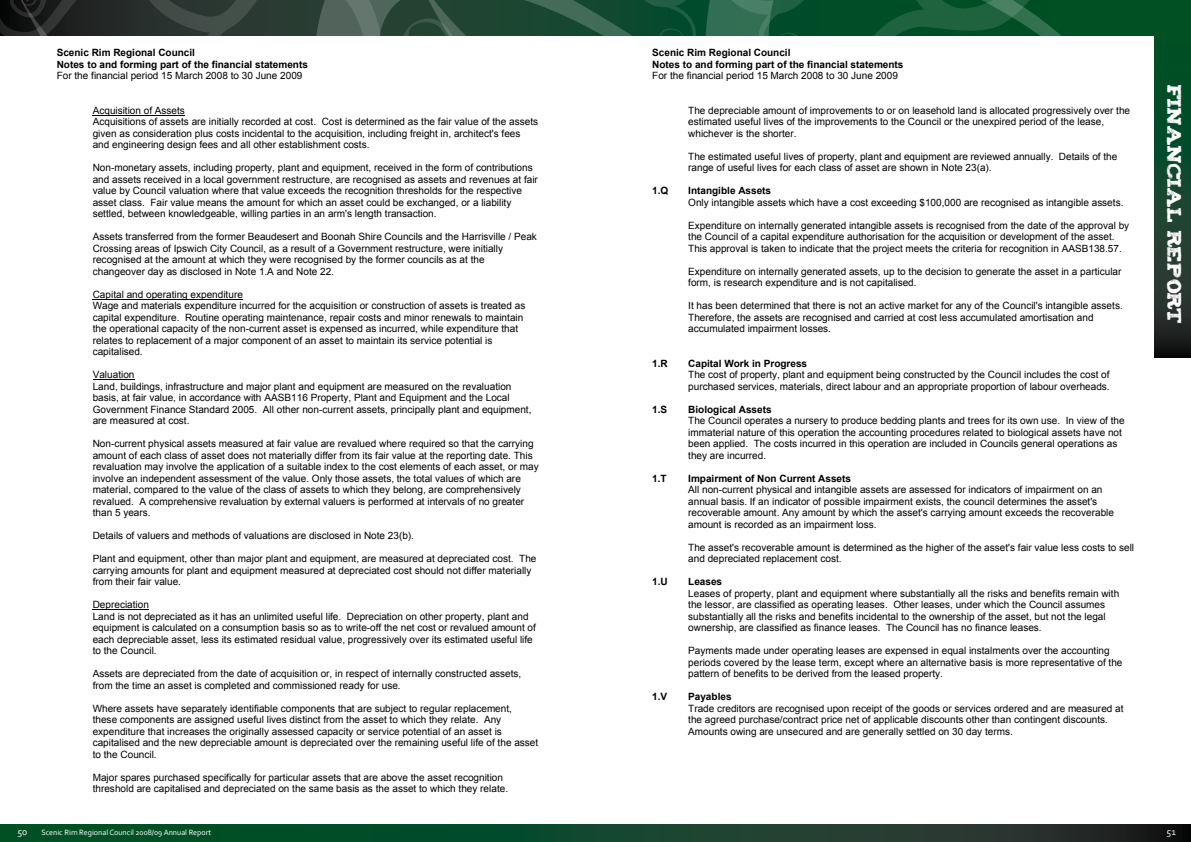
<style>
.page{position:relative;width:1191px;height:842px;background:#fff}
.page>*{position:absolute;margin:0;border:0;box-sizing:border-box;transform-origin:0 0}
.t1{font:16px "Tiza";letter-spacing:-.005em;color:#fff}
.t2{font:10px/11.5px "Arial";color:#000}
.t3{font:700 10px/11.5px "Arial";color:#000}
.t4{font:10px "Corbel";color:#fff}
.t5{font:8px "Corbel";color:#fff}
</style>
<div class="page">
<div style="left:0;top:824px;width:595px;height:18px;background:#004e26"></div>
<svg style="left:459px;top:0;width:136px;height:36px;background:#224c38"></svg>
<svg style="left:0;top:0;width:459px;height:116px"></svg>
<svg style="left:595px;top:824px;width:596px;height:18px;background:#21362c"></svg>
<svg style="left:1155px;top:0;width:36px;height:357px;background:#114229"></svg>
<svg style="left:595px;top:0;width:550px;height:36px"></svg>
<svg style="left:631px;top:0;width:512px;height:36px;background:#105734"></svg>
<hr style="left:93px;top:115px;width:92px;height:1px;background:#000">
<hr style="left:93px;top:299px;width:150px;height:1px;background:#000">
<hr style="left:93px;top:379px;width:41px;height:1px;background:#000">
<hr style="left:93px;top:609px;width:56px;height:1px;background:#000">
<p class="t3" style="left:57px;top:47px;width:253px">Scenic Rim Regional Council<br>Notes to and forming part of the financial statements</p>
<p class="t2" style="left:57px;top:70px;width:247px">For the financial period 15 March 2008 to 30 June 2009</p>
<p class="t2" style="left:93px;top:105px;width:447px">Acquisition of Assets<br>Acquisitions of assets are initially recorded at cost. Cost is determined as the fair value of the assets given as consideration plus costs incidental to the acquisition, including freight in, architect's fees and engineering design fees and all other establishment costs.</p>
<p class="t2" style="left:93px;top:162px;width:447px">Non-monetary assets, including property, plant and equipment, received in the form of contributions and assets received in a local government restructure, are recognised as assets and revenues at fair value by Council valuation where that value exceeds the recognition thresholds for the respective asset class. Fair value means the amount for which an asset could be exchanged, or a liability settled, between knowledgeable, willing parties in an arm's length transaction.</p>
<p class="t2" style="left:93px;top:231px;width:446px">Assets transferred from the former Beaudesert and Boonah Shire Councils and the Harrisville / Peak Crossing areas of Ipswich City Council, as a result of a Government restructure, were initially recognised at the amount at which they were recognised by the former councils as at the changeover day as disclosed in Note 1.A and Note 22.</p>
<p class="t2" style="left:93px;top:289px;width:434px">Capital and operating expenditure<br>Wage and materials expenditure incurred for the acquisition or construction of assets is treated as capital expenditure. Routine operating maintenance, repair costs and minor renewals to maintain the operational capacity of the non-current asset is expensed as incurred, while expenditure that relates to replacement of a major component of an asset to maintain its service potential is capitalised.</p>
<p class="t2" style="left:93px;top:369px;width:440px">Valuation<br>Land, buildings, infrastructure and major plant and equipment are measured on the revaluation basis, at fair value, in accordance with AASB116 Property, Plant and Equipment and the Local Government Finance Standard 2005. All other non-current assets, principally plant and equipment, are measured at cost.</p>
<p class="t2" style="left:93px;top:438px;width:447px">Non-current physical assets measured at fair value are revalued where required so that the carrying amount of each class of asset does not materially differ from its fair value at the reporting date. This revaluation may involve the application of a suitable index to the cost elements of each asset, or may involve an independent assessment of the value. Only those assets, the total values of which are material, compared to the value of the class of assets to which they belong, are comprehensively revalued. A comprehensive revaluation by external valuers is performed at intervals of no greater than 5 years.</p>
<p class="t2" style="left:93px;top:530px;width:323px">Details of valuers and methods of valuations are disclosed in Note 23(b).</p>
<p class="t2" style="left:93px;top:553px;width:445px">Plant and equipment, other than major plant and equipment, are measured at depreciated cost. The carrying amounts for plant and equipment measured at depreciated cost should not differ materially from their fair value.</p>
<p class="t2" style="left:93px;top:599px;width:445px">Depreciation<br>Land is not depreciated as it has an unlimited useful life. Depreciation on other property, plant and equipment is calculated on a consumption basis so as to write-off the net cost or revalued amount of each depreciable asset, less its estimated residual value, progressively over its estimated useful life to the Council.</p>
<p class="t2" style="left:93px;top:668px;width:430px">Assets are depreciated from the date of acquisition or, in respect of internally constructed assets, from the time an asset is completed and commissioned ready for use.</p>
<p class="t2" style="left:93px;top:703px;width:447px">Where assets have separately identifiable components that are subject to regular replacement, these components are assigned useful lives distinct from the asset to which they relate. Any expenditure that increases the originally assessed capacity or service potential of an asset is capitalised and the new depreciable amount is depreciated over the remaining useful life of the asset to the Council.</p>
<p class="t2" style="left:93px;top:771px;width:417px">Major spares purchased specifically for particular assets that are above the asset recognition threshold are capitalised and depreciated on the same basis as the asset to which they relate.</p>
<p class="t4" style="left:18px;top:825px;width:11px">50</p>
<p class="t5" style="left:41px;top:827px;width:171px">Scenic Rim Regional Council 2008/09 Annual Report</p>
<p class="t3" style="left:652px;top:47px;width:253px">Scenic Rim Regional Council<br>Notes to and forming part of the financial statements</p>
<p class="t2" style="left:652px;top:70px;width:247px">For the financial period 15 March 2008 to 30 June 2009</p>
<p class="t2" style="left:688px;top:105px;width:443px">The depreciable amount of improvements to or on leasehold land is allocated progressively over the estimated useful lives of the improvements to the Council or the unexpired period of the lease, whichever is the shorter.</p>
<p class="t2" style="left:688px;top:151px;width:431px">The estimated useful lives of property, plant and equipment are reviewed annually. Details of the range of useful lives for each class of asset are shown in Note 23(a).</p>
<p class="t3" style="left:652px;top:185px;width:18px">1.Q</p>
<p class="t3" style="left:688px;top:185px;width:84px">Intangible Assets</p>
<p class="t2" style="left:688px;top:197px;width:437px">Only intangible assets which have a cost exceeding $100,000 are recognised as intangible assets.</p>
<p class="t2" style="left:688px;top:220px;width:442px">Expenditure on internally generated intangible assets is recognised from the date of the approval by the Council of a capital expenditure authorisation for the acquisition or development of the asset.<br>This approval is taken to indicate that the project meets the criteria for recognition in AASB138.57.</p>
<p class="t2" style="left:688px;top:266px;width:435px">Expenditure on internally generated assets, up to the decision to generate the asset in a particular form, is research expenditure and is not capitalised.</p>
<p class="t2" style="left:688px;top:300px;width:436px">It has been determined that there is not an active market for any of the Council's intangible assets.<br>Therefore, the assets are recognised and carried at cost less accumulated amortisation and accumulated impairment losses.</p>
<p class="t3" style="left:652px;top:358px;width:17px">1.R</p>
<p class="t3" style="left:688px;top:358px;width:120px">Capital Work in Progress</p>
<p class="t2" style="left:688px;top:369px;width:423px">The cost of property, plant and equipment being constructed by the Council includes the cost of purchased services, materials, direct labour and an appropriate proportion of labour overheads.</p>
<p class="t3" style="left:652px;top:404px;width:17px">1.S</p>
<p class="t3" style="left:688px;top:404px;width:85px">Biological Assets</p>
<p class="t2" style="left:688px;top:415px;width:438px">The Council operates a nursery to produce bedding plants and trees for its own use. In view of the immaterial nature of this operation the accounting procedures related to biological assets have not been applied. The costs incurred in this operation are included in Councils general operations as they are incurred.</p>
<p class="t3" style="left:652px;top:473px;width:16px">1.T</p>
<p class="t3" style="left:688px;top:473px;width:164px">Impairment of Non Current Assets</p>
<p class="t2" style="left:688px;top:484px;width:427px">All non-current physical and intangible assets are assessed for indicators of impairment on an annual basis. If an indicator of possible impairment exists, the council determines the asset's recoverable amount. Any amount by which the asset's carrying amount exceeds the recoverable amount is recorded as an impairment loss.</p>
<p class="t2" style="left:688px;top:541px;width:447px">The asset's recoverable amount is determined as the higher of the asset's fair value less costs to sell and depreciated replacement cost.</p>
<p class="t3" style="left:652px;top:576px;width:17px">1.U</p>
<p class="t3" style="left:688px;top:576px;width:35px">Leases</p>
<p class="t2" style="left:688px;top:588px;width:432px">Leases of property, plant and equipment where substantially all the risks and benefits remain with the lessor, are classified as operating leases. Other leases, under which the Council assumes substantially all the risks and benefits incidental to the ownership of the asset, but not the legal ownership, are classified as finance leases. The Council has no finance leases.</p>
<p class="t2" style="left:688px;top:645px;width:436px">Payments made under operating leases are expensed in equal instalments over the accounting periods covered by the lease term, except where an alternative basis is more representative of the pattern of benefits to be derived from the leased property.</p>
<p class="t3" style="left:652px;top:691px;width:17px">1.V</p>
<p class="t3" style="left:688px;top:691px;width:45px">Payables</p>
<p class="t2" style="left:688px;top:703px;width:437px">Trade creditors are recognised upon receipt of the goods or services ordered and are measured at the agreed purchase/contract price net of applicable discounts other than contingent discounts.<br>Amounts owing are unsecured and are generally settled on 30 day terms.</p>
<h1 class="t1" style="left:1187px;top:85px;width:241px;rotate:90deg">financial report</h1>
<p class="t4" style="left:1166px;top:825px;width:11px">51</p>
</div>
